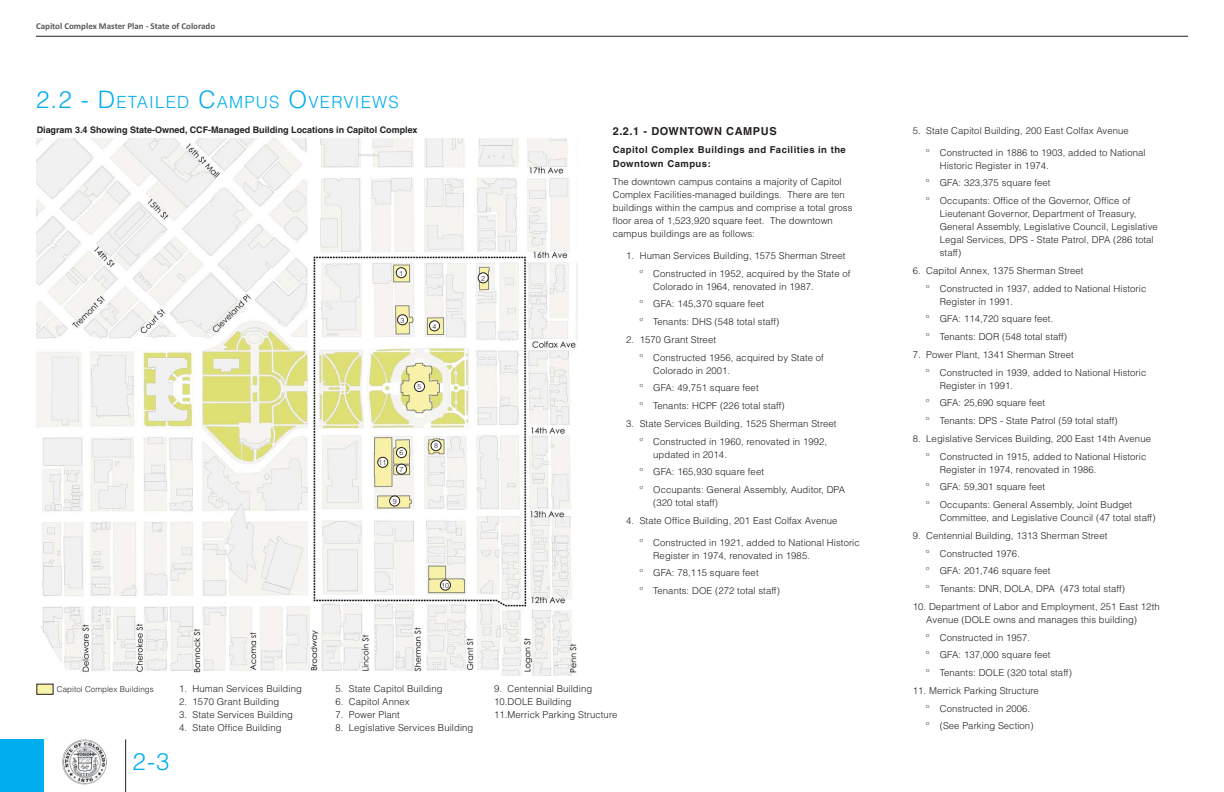
<style>
.page{position:relative;width:1224px;height:792px;background:#fff}
.page>*{position:absolute;margin:0;border:0;box-sizing:border-box;transform-origin:0 0}
.t1{font:300 24px "Helvetica";color:#00aeef}
.t2{font:300 16.8px "Helvetica";letter-spacing:.07em;color:#00aeef}
.t3{font:700 11px "Helvetica";letter-spacing:.05em;color:#231f20}
.t4{font:300 9.5px/17.5px "Helvetica";letter-spacing:.01em;color:#231f20}
.t5{font:700 9.5px/14px "Helvetica";letter-spacing:.05em;color:#231f20}
.t6{font:700 9px "Helvetica";color:#231f20}
.t7{font:700 9px "Calibri";color:#58595b}
.t8{font:300 8px "Helvetica";letter-spacing:.01em;color:#231f20}
.t9{font:300 7.1px "Helvetica";color:#231f20}
.s1{font-size:24px}
</style>
<div class="page">
<hr style="left:36px;top:36px;width:1152px;height:1px;background:#231f20">
<img style="left:68px;top:739px;width:16px;height:8px">
<div style="left:0;top:739px;width:44px;height:53px;background:#00aeef"></div>
<hr style="left:125px;top:739px;width:1px;height:53px;background:#231f20">
<img style="left:37px;top:138px;width:541px;height:537px">
<div style="left:396px;top:268px;width:10px;height:10px;background:#fff;border-radius:50%"></div>
<div style="left:396px;top:268px;width:10px;height:10px;border:1px solid #231f20;border-radius:50%"></div>
<div style="left:478px;top:273px;width:10px;height:10px;background:#fff;border-radius:50%"></div>
<div style="left:478px;top:273px;width:10px;height:10px;border:1px solid #231f20;border-radius:50%"></div>
<div style="left:398px;top:315px;width:10px;height:10px;background:#fff;border-radius:50%"></div>
<div style="left:397px;top:315px;width:11px;height:10px;border:1px solid #231f20;border-radius:50%"></div>
<div style="left:430px;top:321px;width:10px;height:10px;background:#fff;border-radius:50%"></div>
<div style="left:429px;top:321px;width:11px;height:10px;border:1px solid #231f20;border-radius:50%"></div>
<div style="left:414px;top:381px;width:11px;height:11px;background:#fff;border-radius:50%"></div>
<div style="left:414px;top:381px;width:11px;height:11px;border:1px solid #231f20;border-radius:50%"></div>
<div style="left:396px;top:448px;width:11px;height:10px;background:#fff;border-radius:50%"></div>
<div style="left:396px;top:447px;width:11px;height:11px;border:1px solid #231f20;border-radius:50%"></div>
<div style="left:396px;top:464px;width:11px;height:10px;background:#fff;border-radius:50%"></div>
<div style="left:396px;top:464px;width:11px;height:10px;border:1px solid #231f20;border-radius:50%"></div>
<div style="left:431px;top:441px;width:10px;height:10px;background:#fff;border-radius:50%"></div>
<div style="left:431px;top:441px;width:10px;height:10px;border:1px solid #231f20;border-radius:50%"></div>
<div style="left:390px;top:496px;width:10px;height:10px;background:#fff;border-radius:50%"></div>
<div style="left:390px;top:496px;width:10px;height:10px;border:1px solid #231f20;border-radius:50%"></div>
<div style="left:440px;top:580px;width:10px;height:10px;background:#fff;border-radius:50%"></div>
<div style="left:440px;top:580px;width:11px;height:10px;border:1px solid #231f20;border-radius:50%"></div>
<div style="left:378px;top:457px;width:10px;height:10px;background:#fff;border-radius:50%"></div>
<div style="left:378px;top:457px;width:10px;height:10px;border:1px solid #231f20;border-radius:50%"></div>
<div style="left:37px;top:684px;width:16px;height:10px;background:#f8f4aa"></div>
<p class="t7" style="left:36px;top:23px;width:181px">Capitol Complex Master Plan - State of Colorado</p>
<h2 class="t2" style="left:36px;top:96px;width:364px"><span class="s1">2.2 - D</span>ETAILED <span class="s1">C</span>AMPUS <span class="s1">O</span>VERVIEWS</h2>
<p class="t6" style="left:37px;top:127px;width:382px">Diagram 3.4 Showing State-Owned, CCF-Managed Building Locations in Capitol Complex</p>
<p class="t9" style="left:399px;top:270px;width:5px">1</p>
<p class="t9" style="left:401px;top:317px;width:5px">3</p>
<p class="t9" style="left:433px;top:324px;width:5px">4</p>
<p class="t9" style="left:418px;top:384px;width:5px">5</p>
<p class="t9" style="left:379px;top:460px;width:9px">11</p>
<p class="t9" style="left:400px;top:450px;width:5px">6</p>
<p class="t9" style="left:400px;top:467px;width:5px">7</p>
<p class="t9" style="left:393px;top:499px;width:5px">9</p>
<p class="t9" style="left:434px;top:443px;width:5px">8</p>
<p class="t9" style="left:441px;top:583px;width:9px">10</p>
<p class="t9" style="left:481px;top:276px;width:5px">2</p>
<p class="t3" style="left:613px;top:127px;width:165px">2.2.1 - DOWNTOWN CAMPUS</p>
<p class="t5" style="left:613px;top:144px;width:235px">Capitol Complex Buildings and Facilities in the<br>Downtown Campus:</p>
<p class="t4" style="left:613px;top:176px;width:241px;line-height:13px">The downtown campus contains a majority of Capitol Complex Facilities-managed buildings. There are ten buildings within the campus and comprise a total gross floor area of 1,523,920 square feet. The downtown campus buildings are as follows:</p>
<p class="t4" style="left:640px;top:247px;width:212px;line-height:18px;text-indent:-14px">1. Human Services Building, 1575 Sherman Street º Constructed in 1952, acquired by the State of</p>
<p class="t4" style="left:640px;top:278px;width:176px;text-indent:13px">Colorado in 1964, renovated in 1987. º GFA: 145,370 square feet<br>º Tenants: DHS (548 total staff)</p>
<p class="t4" style="left:640px;top:331px;width:186px;line-height:18px;text-indent:-14px">2. 1570 Grant Street<br>º Constructed 1956, acquired by State of</p>
<p class="t4" style="left:640px;top:362px;width:147px;text-indent:13px">Colorado in 2001.<br>º GFA: 49,751 square feet<br>º Tenants: HCPF (226 total staff)</p>
<p class="t4" style="left:626px;top:415px;width:212px;line-height:18px;text-align:center">3. State Services Building, 1525 Sherman Street º Constructed in 1960, renovated in 1992,</p>
<p class="t4" style="left:640px;top:446px;width:207px;text-indent:13px">updated in 2014.<br>º GFA: 165,930 square feet<br>º Occupants: General Assembly, Auditor, DPA</p>
<p class="t4" style="left:653px;top:494px;width:66px">(320 total staff)</p>
<p class="t4" style="left:626px;top:512px;width:213px">4. State Office Building, 201 East Colfax Avenue</p>
<p class="t4" style="left:653px;top:537px;width:208px;line-height:13px;text-indent:-14px">º Constructed in 1921, added to National Historic<br>Register in 1974, renovated in 1985.</p>
<p class="t4" style="left:640px;top:565px;width:142px">º GFA: 78,115 square feet<br>º Tenants: DOE (272 total staff)</p>
<p class="t8" style="left:57px;top:687px;width:99px">Capitol Complex Buildings</p>
<h1 class="t1" style="left:132px;top:752px;width:39px">2-3</h1>
<p class="t4" style="left:179px;top:680px;width:124px">1. Human Services Building</p>
<p class="t4" style="left:179px;top:693px;width:102px">2. 1570 Grant Building</p>
<p class="t4" style="left:179px;top:706px;width:115px">3. State Services Building</p>
<p class="t4" style="left:179px;top:719px;width:104px">4. State Office Building</p>
<p class="t4" style="left:335px;top:680px;width:109px">5. State Capitol Building</p>
<p class="t4" style="left:335px;top:693px;width:76px">6. Capitol Annex</p>
<p class="t4" style="left:335px;top:706px;width:66px">7. Power Plant</p>
<p class="t4" style="left:335px;top:719px;width:140px">8. Legislative Services Building</p>
<p class="t4" style="left:494px;top:680px;width:100px">9. Centennial Building</p>
<p class="t4" style="left:494px;top:693px;width:79px">10. DOLE Building</p>
<p class="t4" style="left:494px;top:706px;width:125px">11. Merrick Parking Structure</p>
<p class="t4" style="left:913px;top:122px;width:218px">5. State Capitol Building, 200 East Colfax Avenue</p>
<p class="t4" style="left:940px;top:147px;width:207px;line-height:13px;text-indent:-14px">º Constructed in 1886 to 1903, added to National<br>Historic Register in 1974.</p>
<p class="t4" style="left:926px;top:175px;width:206px">º GFA: 323,375 square feet<br>º Occupants: Office of the Governor, Office of</p>
<p class="t4" style="left:940px;top:208px;width:220px;line-height:13px">Lieutenant Governor, Department of Treasury, General Assembly, Legislative Council, Legislative Legal Services, DPS - State Patrol, DPA (286 total staff)</p>
<p class="t4" style="left:926px;top:262px;width:222px;line-height:18px;text-indent:-13px">6. Capitol Annex, 1375 Sherman Street<br>º Constructed in 1937, added to National Historic</p>
<p class="t4" style="left:926px;top:293px;width:142px;text-indent:14px">Register in 1991.<br>º GFA: 114,720 square feet.<br>º Tenants: DOR (548 total staff)</p>
<p class="t4" style="left:926px;top:346px;width:222px;line-height:18px;text-indent:-13px">7. Power Plant, 1341 Sherman Street<br>º Constructed in 1939, added to National Historic</p>
<p class="t4" style="left:926px;top:377px;width:193px;text-indent:14px">Register in 1991.<br>º GFA: 25,690 square feet<br>º Tenants: DPS - State Patrol (59 total staff)</p>
<p class="t4" style="left:926px;top:430px;width:226px;line-height:18px;text-indent:-13px">8. Legislative Services Building, 200 East 14th Avenue º Constructed in 1915, added to National Historic</p>
<p class="t4" style="left:926px;top:461px;width:207px;text-indent:14px">Register in 1974, renovated in 1986.<br>º GFA: 59,301 square feet<br>º Occupants: General Assembly, Joint Budget</p>
<p class="t4" style="left:940px;top:509px;width:217px">Committee, and Legislative Council (47 total staff)</p>
<p class="t4" style="left:926px;top:527px;width:200px;text-indent:-13px">9. Centennial Building, 1313 Sherman Street<br>º Constructed 1976.<br>º GFA: 201,746 square feet<br>º Tenants: DNR, DOLA, DPA (473 total staff)</p>
<p class="t4" style="left:926px;top:601px;width:235px;line-height:13px;text-indent:-14px">10. Department of Labor and Employment, 251 East 12th<br>Avenue (DOLE owns and manages this building)</p>
<p class="t4" style="left:926px;top:629px;width:147px">º Constructed in 1957.<br>º GFA: 137,000 square feet<br>º Tenants: DOLE (320 total staff)</p>
<p class="t4" style="left:926px;top:682px;width:114px;text-indent:-14px">11. Merrick Parking Structure º Constructed in 2006.<br>º (See Parking Section)</p>
</div>
